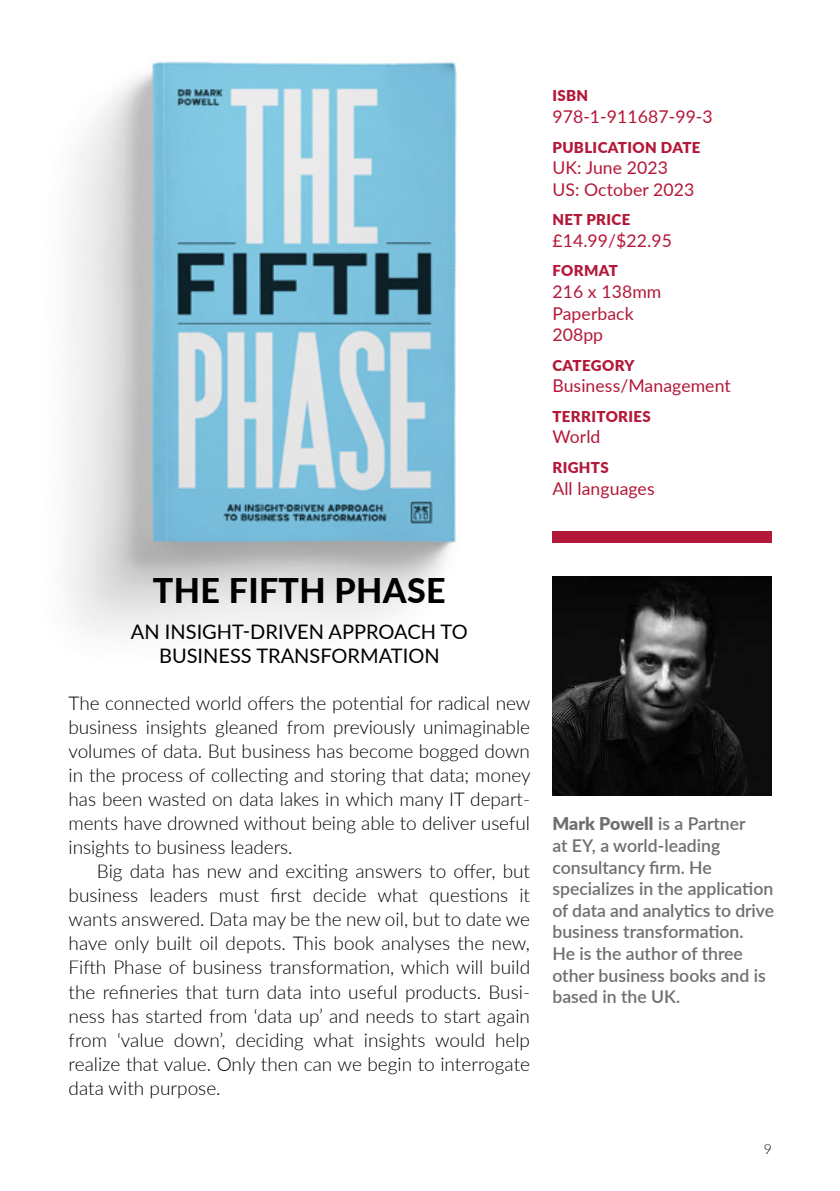
<style>
.page{position:relative;width:840px;height:1191px;background:#fff}
.page>*{position:absolute;margin:0;border:0;box-sizing:border-box;transform-origin:0 0}
.t1{font:800 34px "Lato";letter-spacing:.01em;color:#000}
.t2{font:20px/24px "Lato";color:#000;text-align:center}
.t3{font:300 19px/24px "Lato";letter-spacing:-.005em;color:#000;text-align:justify}
.t4{font:600 17.6px/21.6px "Lato";color:#706f6f}
.t5{font:17.6px/21.6px "Lato";letter-spacing:.005em;color:#b31838}
.t6{font:900 15px "Lato";letter-spacing:.025em;color:#b31838}
.t7{font:300 14px "Lato";color:#000}
.s1{font-weight:900}
</style>
<div class="page">
<img style="left:68px;top:61px;width:530px;height:574px">
<div style="left:552px;top:531px;width:219px;height:11px;background:#b31838"></div>
<img style="left:552px;top:576px;width:219px;height:219px">
<p class="t6" style="left:552px;top:85px;width:37px">ISBN</p>
<p class="t5" style="left:552px;top:105px;width:162px">978-1-911687-99-3</p>
<p class="t6" style="left:552px;top:136px;width:149px">PUBLICATION DATE</p>
<p class="t5" style="left:552px;top:156px;width:143px">UK: June 2023<br>US: October 2023</p>
<p class="t6" style="left:552px;top:208px;width:79px">NET PRICE</p>
<p class="t5" style="left:552px;top:229px;width:121px">£14.99/$22.95</p>
<p class="t6" style="left:552px;top:259px;width:67px">FORMAT</p>
<p class="t5" style="left:552px;top:280px;width:110px">216 x 138mm<br>Paperback<br>208pp</p>
<p class="t6" style="left:552px;top:354px;width:83px">CATEGORY</p>
<p class="t5" style="left:552px;top:374px;width:180px">Business/Management</p>
<p class="t6" style="left:552px;top:405px;width:100px">TERRITORIES</p>
<p class="t5" style="left:552px;top:425px;width:49px">World</p>
<p class="t6" style="left:552px;top:456px;width:58px">RIGHTS</p>
<p class="t5" style="left:552px;top:476px;width:104px">All languages</p>
<h1 class="t1" style="left:153px;top:566px;width:294px">THE FIFTH PHASE</h1>
<p class="t2" style="left:131px;top:618px;width:338px">AN INSIGHT-DRIVEN APPROACH TO<br>BUSINESS TRANSFORMATION</p>
<p class="t3" style="left:69px;top:691px;width:463px">The connected world offers the potential for radical new business insights gleaned from previously unimaginable volumes of data. But business has become bogged down in the process of collecting and storing that data; money has been wasted on data lakes in which many IT depart&shy;ments have drowned without being able to deliver useful insights to business leaders.</p>
<p class="t3" style="left:69px;top:859px;width:463px;text-indent:28px">Big data has new and exciting answers to offer, but business leaders must first decide what questions it wants answered. Data may be the new oil, but to date we have only built oil depots. This book analyses the new, Fifth Phase of business transformation, which will build the refineries that turn data into useful products. Busi&shy;ness has started from ‘data up’ and needs to start again from ‘value down’, deciding what insights would help realize that value. Only then can we begin to interrogate data with purpose.</p>
<p class="t4" style="left:552px;top:812px;width:223px"><span class="s1">Mark Powell</span> is a Partner<br>at EY, a world-leading consultancy firm. He specializes in the application of data and analytics to drive business transformation.<br>He is the author of three other business books and is based in the UK.</p>
<p class="t7" style="left:763px;top:1139px;width:10px">9</p>
</div>
